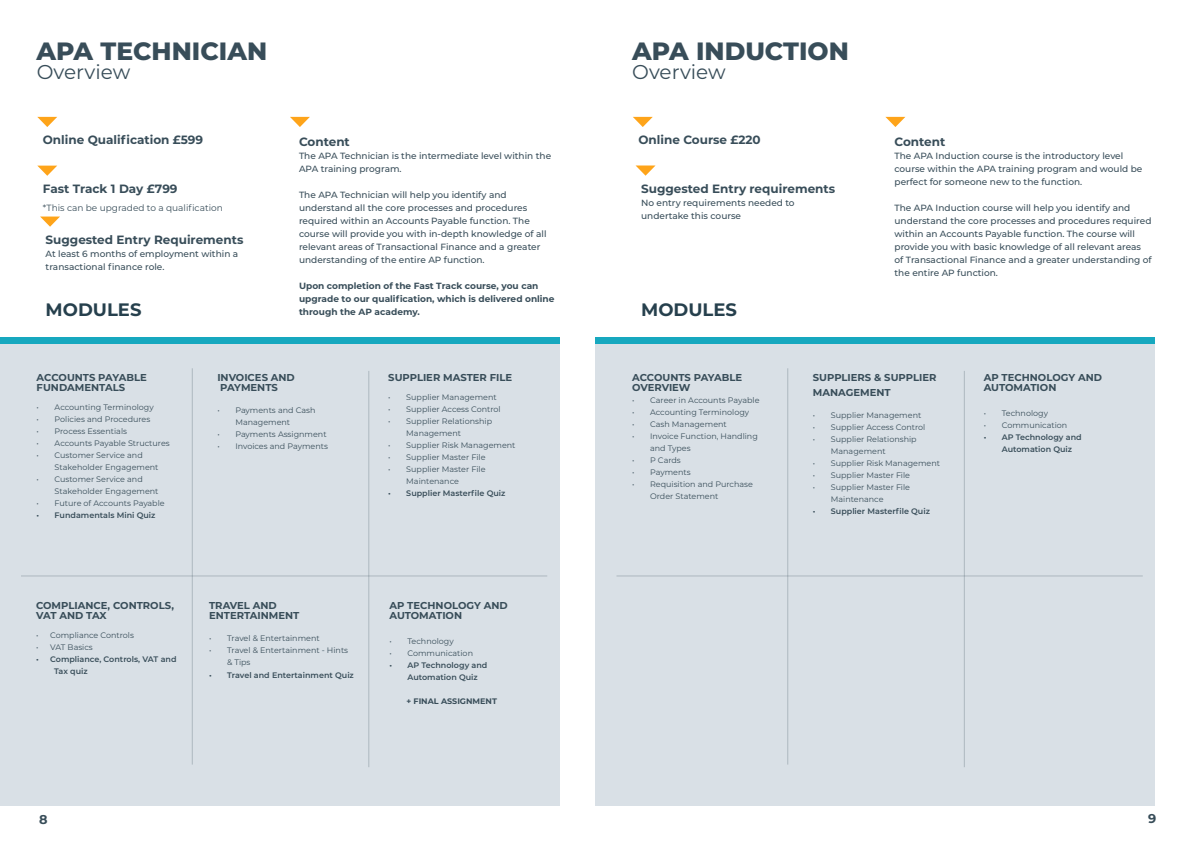
<style>
.page{position:relative;width:1191px;height:842px;background:#fff}
.page>*{position:absolute;margin:0;border:0;box-sizing:border-box;transform-origin:0 0}
.t1{font:800 25px "Montserrat";color:#384d59}
.t2{font:20px "Montserrat";color:#384d59}
.t3{font:700 18px "Montserrat";color:#26404d}
.t4{font:700 12.8px "Montserrat";color:#384d59}
.t5{font:700 12px "Montserrat";color:#384d59}
.t6{font:700 10px/10px "Montserrat";color:#384d59}
.t7{font:500 9px/13px "Montserrat";color:#384d59}
.t8{font:700 9px/13px "Montserrat";color:#384d59}
.t9{font:9px "Montserrat";color:#384d59}
.t10{font:8px/12px "Montserrat";color:#384d59}
.t11{font:600 8px/12px "Montserrat";color:#384d59}
.t12{font:700 8px "Montserrat";color:#384d59}
</style>
<div class="page">
<div style="left:0;top:343px;width:559px;height:463px;background:#d9e0e6"></div>
<hr style="left:21px;top:576px;width:526px;height:1px;background:#384d59">
<hr style="left:192px;top:368px;width:1px;height:396px;background:#384d59">
<hr style="left:368px;top:371px;width:1px;height:396px;background:#384d59">
<svg style="left:37px;top:117px;width:20px;height:10px"></svg>
<svg style="left:290px;top:117px;width:20px;height:10px"></svg>
<svg style="left:37px;top:166px;width:20px;height:10px"></svg>
<svg style="left:40px;top:217px;width:20px;height:10px"></svg>
<div style="left:0;top:337px;width:559px;height:6px;background:#17a8bf"></div>
<div style="left:595px;top:343px;width:560px;height:463px;background:#d9e0e6"></div>
<hr style="left:616px;top:576px;width:526px;height:1px;background:#384d59">
<hr style="left:787px;top:368px;width:1px;height:396px;background:#384d59">
<hr style="left:964px;top:371px;width:1px;height:396px;background:#384d59">
<svg style="left:633px;top:117px;width:20px;height:10px"></svg>
<svg style="left:885px;top:117px;width:20px;height:10px"></svg>
<svg style="left:635px;top:165px;width:20px;height:11px"></svg>
<div style="left:595px;top:337px;width:560px;height:6px;background:#17a8bf"></div>
<h1 class="t1" style="left:37px;top:33px;width:232px">APA TECHNICIAN</h1>
<h2 class="t2" style="left:37px;top:59px;width:95px">Overview</h2>
<h3 class="t5" style="left:43px;top:131px;width:162px">Online Qualification £599</h3>
<h3 class="t5" style="left:43px;top:180px;width:136px">Fast Track 1 Day £799</h3>
<p class="t9" style="left:43px;top:201px;width:181px">*This can be upgraded to a qualification</p>
<h3 class="t5" style="left:46px;top:231px;width:199px">Suggested Entry Requirements</h3>
<p class="t7" style="left:46px;top:247px;width:194px">At least 6 months of employment within a transactional finance role.</p>
<h3 class="t5" style="left:299px;top:133px;width:52px">Content</h3>
<p class="t7" style="left:299px;top:149px;width:254px">The APA Technician is the intermediate level within the<br>APA training program.</p>
<p class="t7" style="left:299px;top:188px;width:249px">The APA Technician will help you identify and understand all the core processes and procedures required within an Accounts Payable function. The course will provide you with in-depth knowledge of all relevant areas of Transactional Finance and a greater understanding of the entire AP function.</p>
<p class="t8" style="left:299px;top:279px;width:257px">Upon completion of the Fast Track course, you can upgrade to our qualification, which is delivered online</p>
<h3 class="t3" style="left:46px;top:297px;width:97px">MODULES</h3>
<p class="t8" style="left:299px;top:305px;width:122px">through the AP academy.</p>
<p class="t6" style="left:37px;top:371px;width:112px">ACCOUNTS PAYABLE<br>FUNDAMENTALS</p>
<p class="t10" style="left:37px;top:400px;width:118px">• Accounting Terminology</p>
<p class="t10" style="left:37px;top:412px;width:115px">• Policies and Procedures</p>
<p class="t10" style="left:37px;top:424px;width:92px">• Process Essentials</p>
<p class="t10" style="left:37px;top:436px;width:135px">• Accounts Payable Structures</p>
<p class="t10" style="left:55px;top:448px;width:105px;text-indent:-18px">• Customer Service and<br>Stakeholder Engagement</p>
<p class="t10" style="left:55px;top:472px;width:105px;text-indent:-18px">• Customer Service and<br>Stakeholder Engagement</p>
<p class="t10" style="left:37px;top:496px;width:130px">• Future of Accounts Payable</p>
<p class="t11" style="left:37px;top:508px;width:120px">• Fundamentals Mini Quiz</p>
<p class="t6" style="left:36px;top:600px;width:139px">COMPLIANCE, CONTROLS,<br>VAT AND TAX</p>
<p class="t10" style="left:36px;top:629px;width:99px">• Compliance Controls</p>
<p class="t10" style="left:36px;top:641px;width:58px">• VAT Basics</p>
<p class="t11" style="left:54px;top:653px;width:124px;text-indent:-18px">• Compliance, Controls, VAT and<br>Tax quiz</p>
<p class="t6" style="left:217px;top:371px;width:79px">INVOICES AND<br>PAYMENTS</p>
<p class="t10" style="left:235px;top:403px;width:82px;text-indent:-18px">• Payments and Cash<br>Management</p>
<p class="t10" style="left:217px;top:427px;width:111px">• Payments Assignment</p>
<p class="t10" style="left:217px;top:439px;width:112px">• Invoices and Payments</p>
<p class="t6" style="left:209px;top:600px;width:92px">TRAVEL AND<br>ENTERTAINMENT</p>
<p class="t10" style="left:209px;top:632px;width:112px">• Travel &amp; Entertainment</p>
<p class="t10" style="left:227px;top:644px;width:123px;text-indent:-18px">• Travel &amp; Entertainment - Hints &amp; Tips</p>
<p class="t11" style="left:209px;top:669px;width:146px">• Travel and Entertainment Quiz</p>
<p class="t6" style="left:388px;top:371px;width:125px">SUPPLIER MASTER FILE</p>
<p class="t10" style="left:388px;top:390px;width:110px">• Supplier Management</p>
<p class="t10" style="left:388px;top:402px;width:114px">• Supplier Access Control</p>
<p class="t10" style="left:406px;top:414px;width:87px;text-indent:-18px">• Supplier Relationship<br>Management</p>
<p class="t10" style="left:388px;top:438px;width:129px">• Supplier Risk Management</p>
<p class="t10" style="left:388px;top:450px;width:99px">• Supplier Master File</p>
<p class="t10" style="left:406px;top:462px;width:81px;text-indent:-18px">• Supplier Master File<br>Maintenance</p>
<p class="t11" style="left:388px;top:486px;width:119px">• Supplier Masterfile Quiz</p>
<p class="t6" style="left:389px;top:600px;width:120px">AP TECHNOLOGY AND<br>AUTOMATION</p>
<p class="t10" style="left:389px;top:635px;width:66px">• Technology</p>
<p class="t10" style="left:389px;top:647px;width:85px">• Communication</p>
<p class="t11" style="left:407px;top:659px;width:81px;text-indent:-18px">• AP Technology and<br>Automation Quiz</p>
<p class="t12" style="left:406px;top:695px;width:92px">+ FINAL ASSIGNMENT</p>
<h1 class="t1" style="left:632px;top:33px;width:218px">APA INDUCTION</h1>
<h2 class="t2" style="left:632px;top:59px;width:95px">Overview</h2>
<h3 class="t5" style="left:638px;top:131px;width:124px">Online Course £220</h3>
<h3 class="t5" style="left:641px;top:180px;width:195px">Suggested Entry requirements</h3>
<p class="t7" style="left:641px;top:196px;width:155px">No entry requirements needed to undertake this course</p>
<h3 class="t3" style="left:641px;top:297px;width:97px">MODULES</h3>
<h3 class="t5" style="left:894px;top:133px;width:52px">Content</h3>
<p class="t7" style="left:894px;top:149px;width:249px">The APA Induction course is the introductory level course within the APA training program and would be perfect for someone new to the function.</p>
<p class="t7" style="left:894px;top:201px;width:259px">The APA Induction course will help you identify and understand the core processes and procedures required within an Accounts Payable function. The course will provide you with basic knowledge of all relevant areas of Transactional Finance and a greater understanding of the entire AP function.</p>
<p class="t6" style="left:632px;top:371px;width:112px">ACCOUNTS PAYABLE<br>OVERVIEW</p>
<p class="t10" style="left:632px;top:393px;width:129px">• Career in Accounts Payable</p>
<p class="t10" style="left:632px;top:405px;width:118px">• Accounting Terminology</p>
<p class="t10" style="left:632px;top:417px;width:96px">• Cash Management</p>
<p class="t10" style="left:650px;top:429px;width:109px;text-indent:-18px">• Invoice Function, Handling and Types</p>
<p class="t10" style="left:632px;top:453px;width:50px">• P Cards</p>
<p class="t10" style="left:632px;top:465px;width:60px">• Payments</p>
<p class="t10" style="left:650px;top:477px;width:104px;text-indent:-18px">• Requisition and Purchase<br>Order Statement</p>
<p class="t6" style="left:813px;top:369px;width:125px;line-height:15px">SUPPLIERS &amp; SUPPLIER<br>MANAGEMENT</p>
<p class="t10" style="left:813px;top:408px;width:110px">• Supplier Management</p>
<p class="t10" style="left:813px;top:420px;width:114px">• Supplier Access Control</p>
<p class="t10" style="left:831px;top:432px;width:87px;text-indent:-18px">• Supplier Relationship<br>Management</p>
<p class="t10" style="left:813px;top:456px;width:129px">• Supplier Risk Management</p>
<p class="t10" style="left:813px;top:468px;width:99px">• Supplier Master File</p>
<p class="t10" style="left:831px;top:480px;width:81px;text-indent:-18px">• Supplier Master File<br>Maintenance</p>
<p class="t11" style="left:813px;top:504px;width:119px">• Supplier Masterfile Quiz</p>
<p class="t6" style="left:983px;top:371px;width:120px">AP TECHNOLOGY AND<br>AUTOMATION</p>
<p class="t10" style="left:983px;top:406px;width:66px">• Technology</p>
<p class="t10" style="left:983px;top:418px;width:85px">• Communication</p>
<p class="t11" style="left:1001px;top:430px;width:81px;text-indent:-18px">• AP Technology and<br>Automation Quiz</p>
<h3 class="t4" style="left:39px;top:810px;width:10px">8</h3>
<h3 class="t4" style="left:1148px;top:809px;width:10px">9</h3>
</div>
